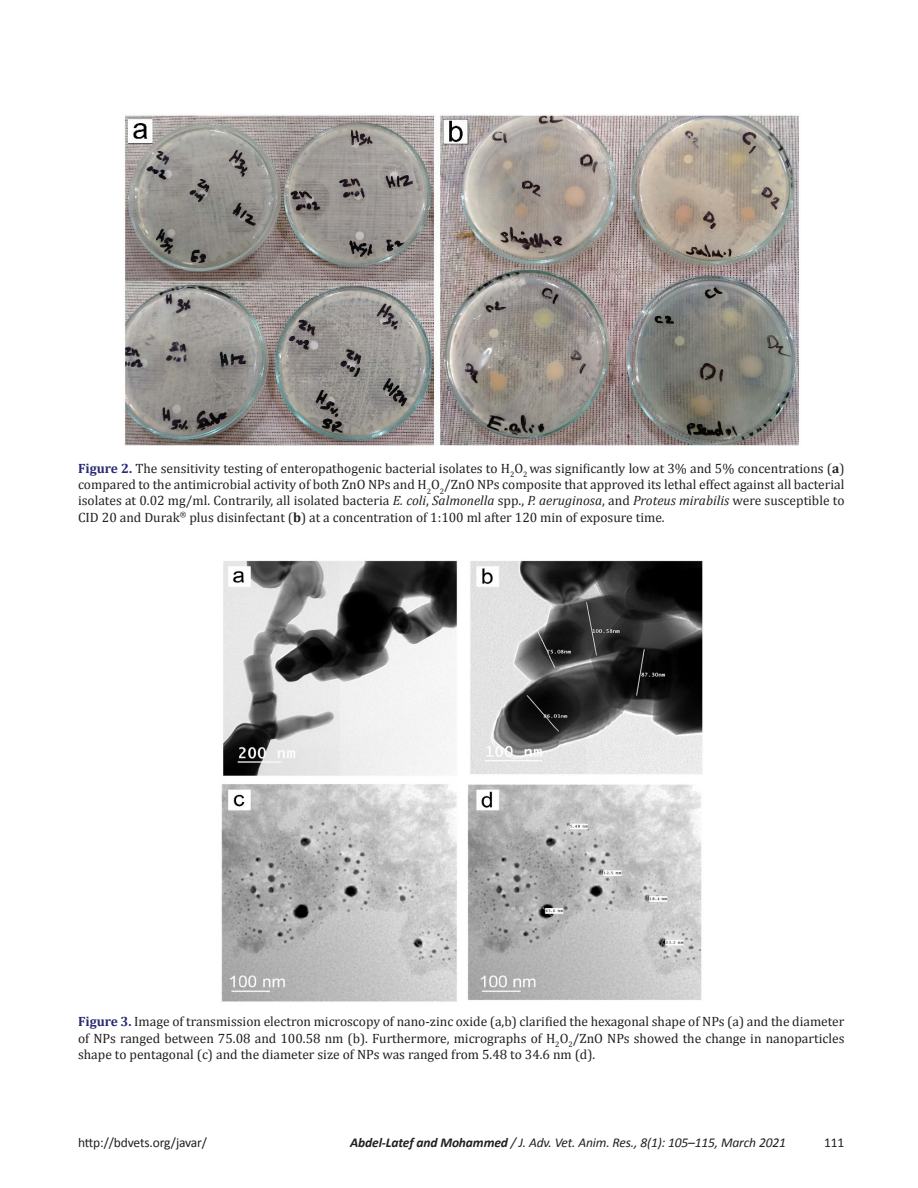
<style>
.page{position:relative;width:918px;height:1188px;background:#fff}
.page>*{position:absolute;margin:0;border:0;box-sizing:border-box;transform-origin:0 0}
.t1{font:13.5px/16.2px "Cambria";color:#231f20;text-align:justify}
.t2{font:italic 13.5px "Calibri";letter-spacing:-.01em;color:#231f20}
.t3{font:13.5px "Calibri";letter-spacing:-.01em;color:#231f20}
.s1{font-weight:700;color:#292a73}
.s2{font-weight:700}
.s3{font-style:italic}
</style>
<div class="page">
<img style="left:124px;top:115px;width:675px;height:331px">
<img style="left:221px;top:560px;width:482px;height:442px">
<p class="t1" style="left:78px;top:460px;width:768px"><span class="s1">Figure 2.</span> The sensitivity testing of enteropathogenic bacterial isolates to H<sub>2</sub>O<sub>2</sub> was significantly low at 3% and 5% concentrations (<span class="s2">a</span>) compared to the antimicrobial activity of both ZnO NPs and H<sub>2</sub>O<sub>2</sub>/ZnO NPs composite that approved its lethal effect against all bacterial isolates at 0.02 mg/ml. Contrarily, all isolated bacteria <span class="s3">E. coli</span>, <span class="s3">Salmonella</span> spp., <span class="s3">P. aeruginosa</span>, and <span class="s3">Proteus mirabilis</span> were susceptible to CID 20 and Durak<sup>®</sup> plus disinfectant (<span class="s2">b</span>) at a concentration of 1:100 ml after 120 min of exposure time.</p>
<p class="t1" style="left:78px;top:1014px;width:768px"><span class="s1">Figure 3.</span> Image of transmission electron microscopy of nano-zinc oxide (a,b) clarified the hexagonal shape of NPs (a) and the diameter of NPs ranged between 75.08 and 100.58 nm (b). Furthermore, micrographs of H<sub>2</sub>O<sub>2</sub>/ZnO NPs showed the change in nanoparticles shape to pentagonal (c) and the diameter size of NPs was ranged from 5.48 to 34.6 nm (d).</p>
<p class="t3" style="left:78px;top:1134px;width:131px">http://bdvets.org/javar/</p>
<p class="t2" style="left:350px;top:1134px;width:437px"><span class="s2">Abdel-Latef and Mohammed</span> / J. Adv. Vet. Anim. Res., 8(1): 105–115, March 2021</p>
<p class="t3" style="left:824px;top:1134px;width:22px">111</p>
</div>
